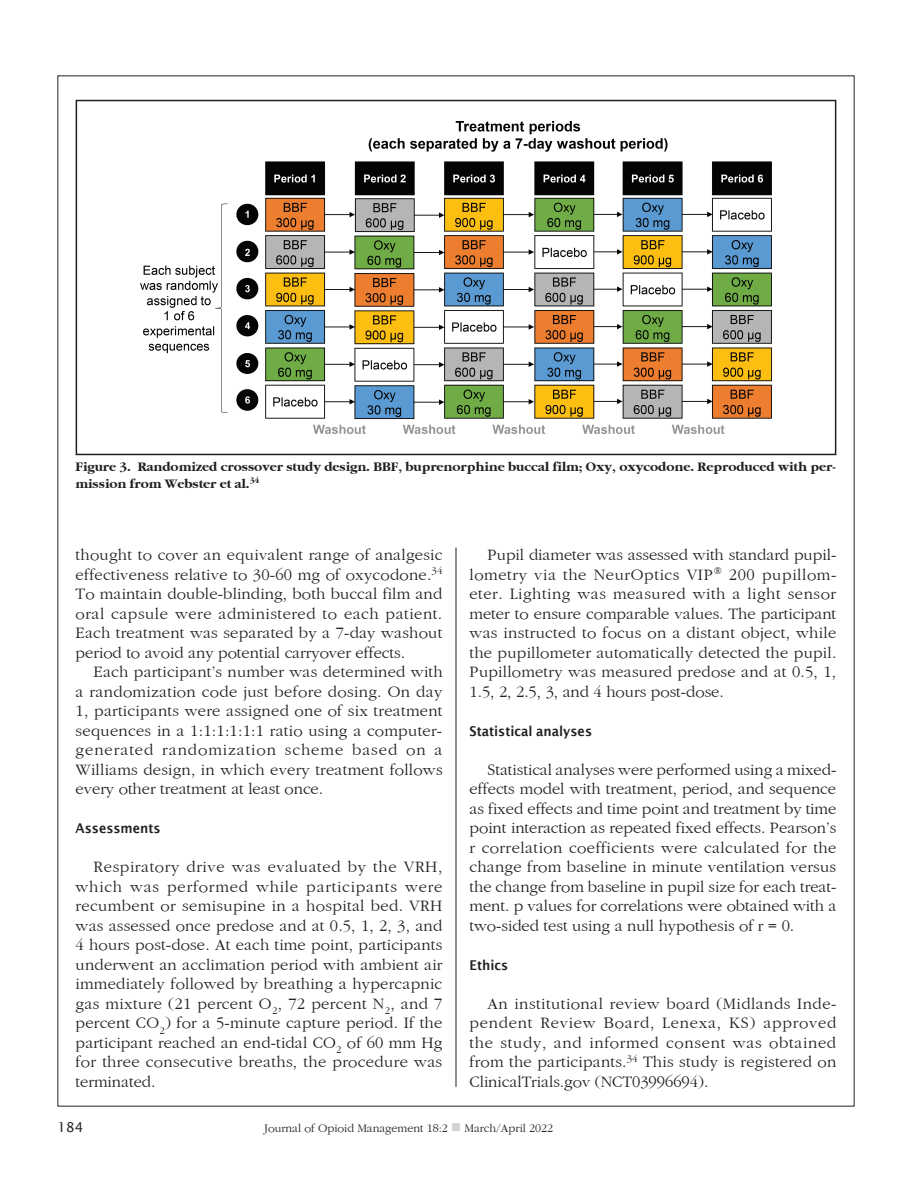
<style>
.page{position:relative;width:912px;height:1182px;background:#fff}
.page>*{position:absolute;margin:0;border:0;box-sizing:border-box;transform-origin:0 0}
.t1{font:16.5px/19.5px "Gatineau Plain";color:#231f20;text-align:justify}
.t2{font:700 13.5px/16.2px "Gatineau";color:#231f20}
.t3{font:600 13.5px "Lucida Sans";color:#231f20;scale:.93 1}
.t4{font:13.5px "Lucida Sans";color:#231f20}
.t5{font:12px "Gatineau Plain";color:#231f20}
.s1{color:#d1d2d4}
</style>
<div class="page">
<hr style="left:456px;top:547px;width:1px;height:540px;background:#231f20">
<img style="left:141px;top:121px;width:630px;height:313px">
<div style="left:76px;top:100px;width:760px;height:355px;border:2px solid #231f20"></div>
<p class="t2" style="left:76px;top:459px;width:762px">Figure 3. Randomized crossover study design. BBF, buprenorphine buccal film; Oxy, oxycodone. Reproduced with per&shy;mission from Webster et al.<sup>34</sup></p>
<p class="t1" style="left:76px;top:545px;width:368px">thought to cover an equivalent range of analgesic effectiveness relative to 30-60 mg of oxycodone.<sup>34<br></sup>To maintain double-blinding, both buccal film and oral capsule were administered to each patient.<br>Each treatment was separated by a 7-day washout period to avoid any potential carryover effects.</p>
<p class="t1" style="left:76px;top:662px;width:368px;text-indent:18px">Each participant's number was determined with a randomization code just before dosing. On day 1, participants were assigned one of six treatment sequences in a 1:1:1:1:1:1 ratio using a computer&shy;generated randomization scheme based on a Williams design, in which every treatment follows every other treatment at least once.</p>
<p class="t3" style="left:76px;top:821px;width:93px">Assessments</p>
<p class="t1" style="left:76px;top:857px;width:368px;text-indent:18px">Respiratory drive was evaluated by the VRH, which was performed while participants were recumbent or semisupine in a hospital bed. VRH was assessed once predose and at 0.5, 1, 2, 3, and 4 hours post-dose. At each time point, participants underwent an acclimation period with ambient air immediately followed by breathing a hypercapnic gas mixture (21 percent O<sub>2</sub>, 72 percent N<sub>2</sub>, and 7 percent CO<sub>2</sub>) for a 5-minute capture period. If the participant reached an end-tidal CO<sub>2</sub> of 60 mm Hg for three consecutive breaths, the procedure was terminated.</p>
<p class="t1" style="left:469px;top:545px;width:368px;text-indent:18px">Pupil diameter was assessed with standard pupil&shy;lometry via the NeurOptics VIP<sup>®</sup> 200 pupillom&shy;eter. Lighting was measured with a light sensor meter to ensure comparable values. The participant was instructed to focus on a distant object, while the pupillometer automatically detected the pupil.<br>Pupillometry was measured predose and at 0.5, 1, 1.5, 2, 2.5, 3, and 4 hours post-dose.</p>
<p class="t3" style="left:469px;top:723px;width:133px">Statistical analyses</p>
<p class="t1" style="left:469px;top:760px;width:368px;text-indent:18px">Statistical analyses were performed using a mixed&shy;effects model with treatment, period, and sequence as fixed effects and time point and treatment by time point interaction as repeated fixed effects. Pearson's r correlation coefficients were calculated for the change from baseline in minute ventilation versus the change from baseline in pupil size for each treat&shy;ment. p values for correlations were obtained with a two-sided test using a null hypothesis of r = 0.</p>
<p class="t3" style="left:469px;top:957px;width:43px">Ethics</p>
<p class="t1" style="left:469px;top:994px;width:368px;text-indent:18px">An institutional review board (Midlands Inde&shy;pendent Review Board, Lenexa, KS) approved the study, and informed consent was obtained from the participants.<sup>34</sup> This study is registered on ClinicalTrials.gov (NCT03996694).</p>
<p class="t4" style="left:58px;top:1118px;width:27px">184</p>
<p class="t5" style="left:264px;top:1121px;width:290px">Journal of Opioid Management 18:2 <span class="s1">■</span> March/April 2022</p>
</div>
